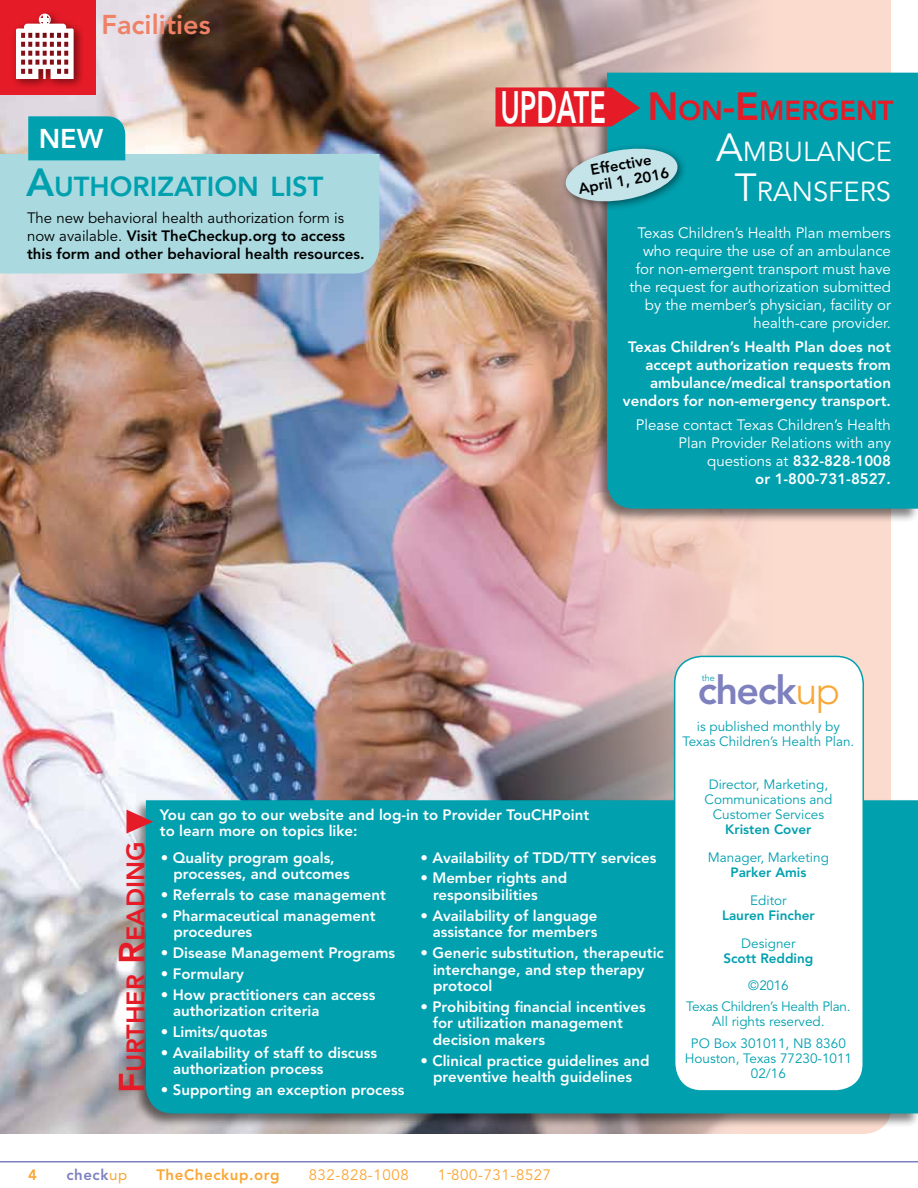
<style>
.page{position:relative;width:918px;height:1188px;background:#fff}
.page>*{position:absolute;margin:0;border:0;box-sizing:border-box;transform-origin:0 0}
.t1{font:800 39.45px "Avenir";letter-spacing:-.035em;color:#7e81be}
.t2{font:800 27.3px/40.5px "Avenir";color:#e51b27;text-align:right}
.t3{font:800 27.3px "Avenir";color:#00a0af}
.t4{font:27.3px "Avenir";color:#fff}
.t5{font:800 27px "Avenir";color:#ef8167}
.t6{font:800 27px "Avenir";color:#fff}
.t7{font:800 25.2px "Avenir";color:#e51b27}
.t8{font:800 15px/16.5px "Avenir";color:#fff}
.t9{font:15px/18px "Avenir";color:#fff;text-align:right}
.t10{font:800 15px/18px "Avenir";color:#000}
.t11{font:15px "Avenir";letter-spacing:.04em;color:#faa634}
.t12{font:800 15px "Avenir";letter-spacing:.04em;color:#faa634}
.t13{font:800 15px "Avenir";letter-spacing:.04em;color:#7e81be}
.t14{font:13.5px/15px "Avenir";color:#00a0af;text-align:center}
.t15{font:800 13.5px "Avenir";color:#00a0af}
.t16{font:13.5px/21px "Avenir";letter-spacing:-.02em;color:#00a0af;text-align:center}
.t17{font:9px "Avenir";color:#00a0af}
.s1{font-size:45px;color:#fff}
.s2{font-size:39px}
.s3{font-weight:400;font-size:39px;color:#fff}
.s4{font-weight:400;color:#fff}
.s5{font-weight:400}
.s6{font-weight:800}
.s7{font-weight:300;color:#faa634}
.s8{font-size:36px}
.s9{font-weight:400;color:#faa634}
</style>
<div class="page">
<div style="left:774px;top:0;width:117px;height:1134px;background:#fbdbce"></div>
<img style="left:0;top:0;width:774px;height:1134px">
<hr style="left:0;top:1161px;width:918px;height:1px;background:#7e81be">
<div style="left:0;top:0;width:96px;height:94px;background:#e51b27"></div>
<div style="left:0;top:154px;width:379px;height:120px;background:#aadae0"></div>
<div style="left:132px;top:798px;width:786px;height:330px;background:#000;opacity:.5"></div>
<div style="left:146px;top:800px;width:772px;height:313px;background:#00a0af"></div>
<div style="left:675px;top:656px;width:188px;height:435px;background:#fff;border-radius:27px"></div>
<div style="left:674px;top:656px;width:190px;height:436px;border:2px solid #00a0af;border-radius:27px"></div>
<div style="left:28px;top:116px;width:97px;height:44px;background:#00a0af"></div>
<div style="left:11px;top:9px;width:74px;height:80px;background:#000;opacity:.6"></div>
<svg style="left:16px;top:16px;width:58px;height:62px"></svg>
<div style="left:39px;top:14px;width:12px;height:12px;border:1px solid #fff;border-radius:50%"></div>
<svg style="left:127px;top:810px;width:26px;height:24px"></svg>
<div style="left:593px;top:71px;width:325px;height:452px;background:#000;opacity:.5"></div>
<div style="left:607px;top:73px;width:311px;height:436px;background:#00a0af"></div>
<svg style="left:496px;top:87px;width:144px;height:40px"></svg>
<div style="left:560px;top:143px;width:128px;height:68px;background:#000;opacity:.5"></div>
<svg style="left:564px;top:145px;width:116px;height:60px"></svg>
<h3 class="t5" style="left:102px;top:9px;width:111px">Facilities</h3>
<h2 class="t2" style="left:500px;top:90px;width:395px"><span class="s1">UPDATE</span> <span class="s2">N</span>ON<span class="s2">-E</span>MERGENT<br><span class="s3">A</span><span class="s4">MBULANCE</span></h2>
<h3 class="t6" style="left:39px;top:122px;width:66px">NEW</h3>
<p class="t10" style="left:574px;top:164px;width:93px;line-height:16.5px;text-align:center;rotate:-10deg">Effective<br>April 1, 2016</p>
<h2 class="t3" style="left:26px;top:170px;width:299px"><span class="s2">A</span>UTHORIZATION LIST</h2>
<h2 class="t4" style="left:735px;top:176px;width:158px"><span class="s2">T</span>RANSFERS</h2>
<p class="t10" style="left:27px;top:208px;width:339px"><span class="s5">The new behavioral health authorization form is now available.</span> Visit TheCheckup.org to access this form and other behavioral health resources.</p>
<p class="t9" style="left:629px;top:224px;width:263px">Texas Children’s Health Plan members who require the use of an ambulance for non-emergent transport must have the request for authorization submitted by the member’s physician, facility or health-care provider.</p>
<p class="t8" style="left:623px;top:338px;width:270px;line-height:18px;text-align:right">Texas Children’s Health Plan does not accept authorization requests from ambulance/medical transportation vendors for non-emergency transport.</p>
<p class="t9" style="left:636px;top:417px;width:257px">Please contact Texas Children’s Health<br>Plan Provider Relations with any questions at <span class="s6">832-828-1008<br>or 1-800-731-8527.</span></p>
<h1 class="t1" style="left:698px;top:667px;width:144px">check<span class="s7">up</span></h1>
<p class="t17" style="left:702px;top:673px;width:14px">the</p>
<h3 class="t7" style="left:121px;top:1093px;width:253px;rotate:-90deg"><span class="s8">F</span>URTHER <span class="s8">R</span>EADING</h3>
<p class="t8" style="left:160px;top:806px;width:431px">You can go to our website and log-in to Provider TouCHPoint to learn more on topics like:</p>
<p class="t8" style="left:173px;top:849px;width:178px;text-indent:-13px">• Quality program goals, processes, and outcomes</p>
<p class="t8" style="left:161px;top:886px;width:226px">• Referrals to case management</p>
<p class="t8" style="left:173px;top:907px;width:204px;text-indent:-13px">• Pharmaceutical management procedures</p>
<p class="t8" style="left:161px;top:945px;width:236px">• Disease Management Programs</p>
<p class="t8" style="left:161px;top:965px;width:85px">• Formulary</p>
<p class="t8" style="left:173px;top:986px;width:204px;text-indent:-12px">• How practitioners can access authorization criteria</p>
<p class="t8" style="left:161px;top:1024px;width:108px">• Limits/quotas</p>
<p class="t8" style="left:173px;top:1044px;width:205px;text-indent:-12px">• Availability of staff to discuss authorization process</p>
<p class="t8" style="left:161px;top:1082px;width:245px">• Supporting an exception process</p>
<p class="t8" style="left:421px;top:849px;width:237px">• Availability of TDD/TTY services</p>
<p class="t8" style="left:433px;top:870px;width:136px;text-indent:-13px">• Member rights and responsibilities</p>
<p class="t8" style="left:421px;top:907px;width:179px;text-align:right">• Availability of language assistance for members</p>
<p class="t8" style="left:433px;top:945px;width:232px;text-indent:-13px">• Generic substitution, therapeutic interchange, and step therapy protocol</p>
<p class="t8" style="left:433px;top:998px;width:215px;text-indent:-12px">• Prohibiting financial incentives for utilization management decision makers</p>
<p class="t8" style="left:421px;top:1052px;width:230px;text-align:center">• Clinical practice guidelines and preventive health guidelines</p>
<p class="t14" style="left:683px;top:719px;width:173px">is published monthly by<br>Texas Children’s Health Plan.</p>
<p class="t14" style="left:705px;top:777px;width:129px">Director, Marketing,<br>Communications and<br>Customer Services</p>
<p class="t15" style="left:725px;top:822px;width:88px">Kristen Cover</p>
<p class="t14" style="left:708px;top:850px;width:123px">Manager, Marketing</p>
<p class="t15" style="left:730px;top:864px;width:77px">Parker Amis</p>
<p class="t14" style="left:750px;top:893px;width:38px">Editor</p>
<p class="t15" style="left:722px;top:907px;width:94px">Lauren Fincher</p>
<p class="t14" style="left:741px;top:936px;width:56px">Designer</p>
<p class="t15" style="left:723px;top:950px;width:92px">Scott Redding</p>
<p class="t16" style="left:686px;top:976px;width:166px">©2016<br>Texas Children’s Health Plan.</p>
<p class="t14" style="left:691px;top:1011px;width:156px;line-height:21.8px">All rights reserved.<br>PO Box 301011, NB 8360</p>
<p class="t14" style="left:685px;top:1051px;width:169px">Houston, Texas 77230-1011<br>02/16</p>
<p class="t12" style="left:28px;top:1166px;width:10px">4</p>
<p class="t13" style="left:66px;top:1166px;width:62px">check<span class="s9">up</span></p>
<p class="t12" style="left:156px;top:1166px;width:125px">TheCheckup.org</p>
<p class="t11" style="left:309px;top:1166px;width:101px">832-828-1008</p>
<p class="t11" style="left:438px;top:1166px;width:115px">1-800-731-8527</p>
</div>
